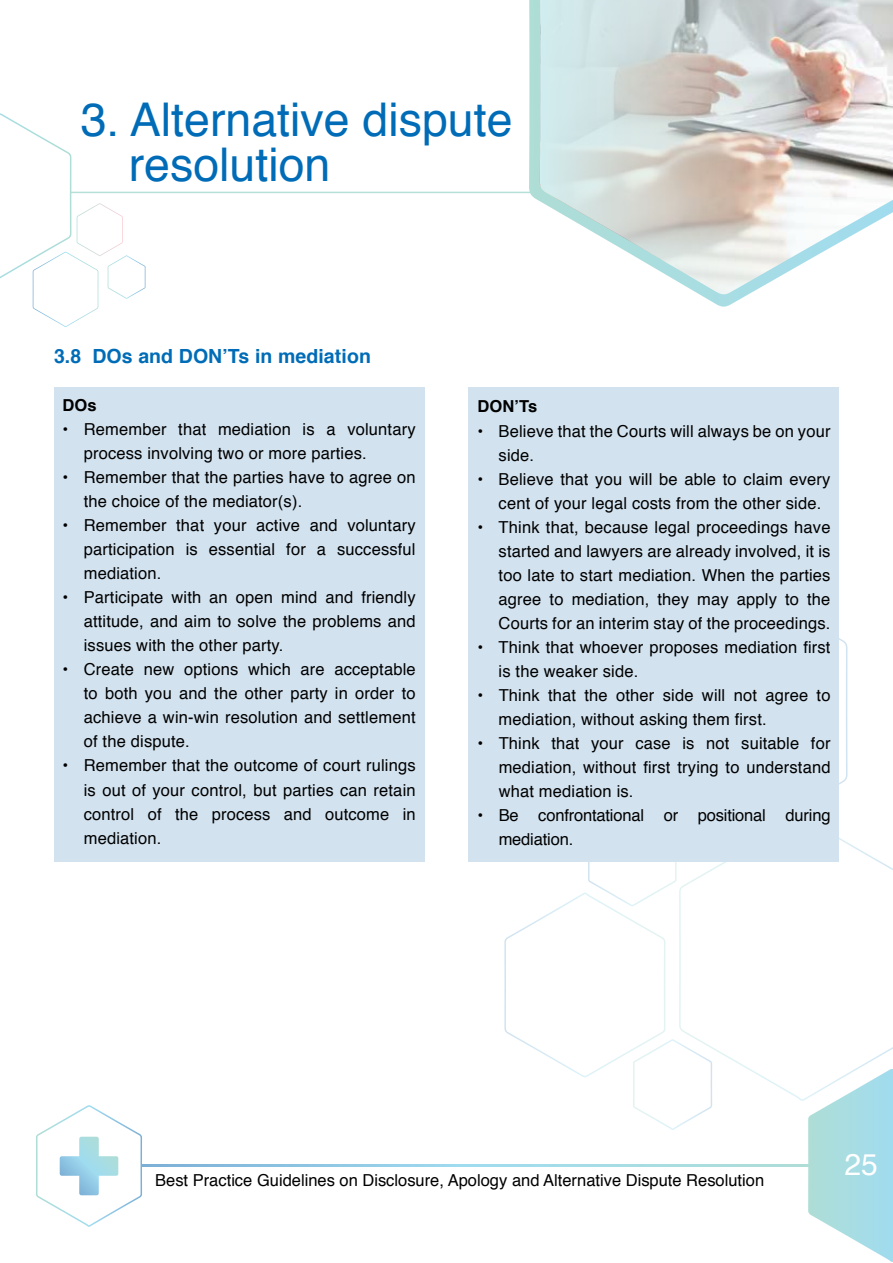
<style>
.page{position:relative;width:893px;height:1263px;background:#fff}
.page>*{position:absolute;margin:0;border:0;box-sizing:border-box;transform-origin:0 0}
.t1{font:46.5px/45px "Helvetica";color:#006cb7}
.t2{font:30px "Helvetica";color:#fff}
.t3{font:700 19.5px "Helvetica";letter-spacing:.005em;color:#006cb7}
.t4{font:16.5px/24px "Helvetica";letter-spacing:.01em;color:#000}
.t5{font:16.5px/24px "Helvetica";letter-spacing:-.01em;color:#000}
.t6{font:700 16.5px "Helvetica";letter-spacing:.01em;color:#000}
</style>
<div class="page">
<hr style="left:71px;top:192px;width:468px;height:1px;background:#b4e0d8">
<svg style="left:0;top:113px;width:145px;height:214px"></svg>
<svg style="left:529px;top:0;width:218px;height:307px"></svg>
<svg style="left:540px;top:0;width:353px;height:295px"></svg>
<svg style="left:712px;top:842px;width:181px;height:259px"></svg>
<svg style="left:504px;top:862px;width:208px;height:268px"></svg>
<svg style="left:36px;top:1105px;width:106px;height:122px"></svg>
<svg style="left:141px;top:1164px;width:667px;height:2px"></svg>
<svg style="left:808px;top:1069px;width:85px;height:193px"></svg>
<div style="left:54px;top:388px;width:370px;height:474px;background:#d2e2ef"></div>
<div style="left:469px;top:388px;width:370px;height:474px;background:#d2e2ef"></div>
<h1 class="t1" style="left:129px;top:98px;width:385px;text-indent:-48px">3. Alternative dispute resolution</h1>
<p class="t3" style="left:54px;top:341px;width:318px">3.8 DOs and DON’Ts in mediation</p>
<p class="t6" style="left:63px;top:392px;width:36px">DOs</p>
<p class="t4" style="left:84px;top:418px;width:333px;text-indent:-21px">• Remember that mediation is a voluntary process involving two or more parties.</p>
<p class="t4" style="left:84px;top:466px;width:333px;text-indent:-21px">• Remember that the parties have to agree on the choice of the mediator(s).</p>
<p class="t4" style="left:84px;top:514px;width:333px;text-align:justify;text-indent:-21px">• Remember that your active and voluntary participation is essential for a successful mediation.</p>
<p class="t4" style="left:84px;top:586px;width:333px;text-align:justify;text-indent:-21px">• Participate with an open mind and friendly attitude, and aim to solve the problems and issues with the other party.</p>
<p class="t4" style="left:84px;top:658px;width:333px;text-align:justify;text-indent:-21px">• Create new options which are acceptable to both you and the other party in order to achieve a win-win resolution and settlement of the dispute.</p>
<p class="t4" style="left:84px;top:754px;width:333px;text-align:justify;text-indent:-21px">• Remember that the outcome of court rulings is out of your control, but parties can retain control of the process and outcome in mediation.</p>
<p class="t6" style="left:477px;top:393px;width:62px">DON’Ts</p>
<p class="t4" style="left:499px;top:419px;width:333px;text-indent:-21px">• Believe that the Courts will always be on your side.</p>
<p class="t4" style="left:499px;top:467px;width:333px;text-indent:-21px">• Believe that you will be able to claim every cent of your legal costs from the other side.</p>
<p class="t4" style="left:499px;top:515px;width:333px;text-align:justify;text-indent:-21px">• Think that, because legal proceedings have started and lawyers are already involved, it is too late to start mediation. When the parties agree to mediation, they may apply to the Courts for an interim stay of the proceedings.</p>
<p class="t4" style="left:499px;top:635px;width:333px;text-indent:-21px">• Think that whoever proposes mediation first is the weaker side.</p>
<p class="t4" style="left:499px;top:683px;width:333px;text-indent:-21px">• Think that the other side will not agree to mediation, without asking them first.</p>
<p class="t4" style="left:499px;top:731px;width:333px;text-align:justify;text-indent:-21px">• Think that your case is not suitable for mediation, without first trying to understand what mediation is.</p>
<p class="t5" style="left:499px;top:803px;width:333px;text-indent:-21px">• Be confrontational or positional during mediation.</p>
<p class="t4" style="left:155px;top:1169px;width:610px">Best Practice Guidelines on Disclosure, Apology and Alternative Dispute Resolution</p>
<h2 class="t2" style="left:844px;top:1141px;width:35px">25</h2>
</div>
